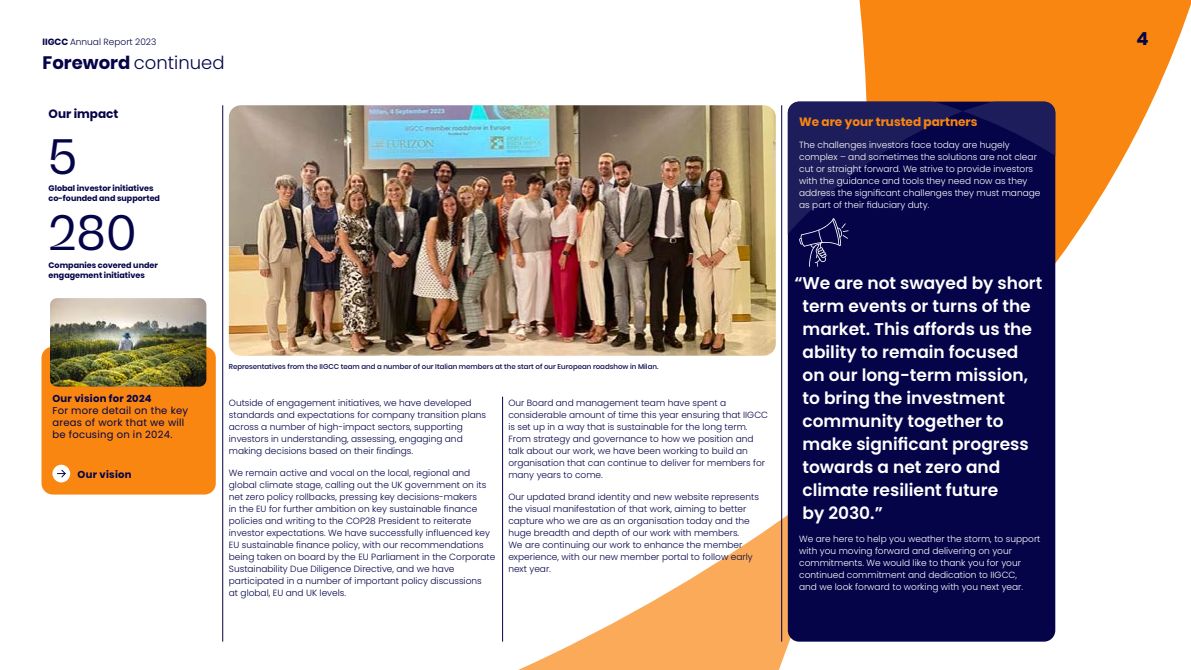
<style>
.page{position:relative;width:1191px;height:670px;background:#fff}
.page>*{position:absolute;margin:0;border:0;box-sizing:border-box;transform-origin:0 0}
.t1{font:47px/76.5px "Bw Gradual";color:#050449}
.t2{font:300 18px "Poppins";color:#050449}
.t3{font:700 18px "Poppins";color:#050449}
.t4{font:600 17px/23px "Poppins";color:#fff}
.t5{font:700 12px "Poppins";color:#f88610}
.t6{font:700 12px "Poppins";color:#050449}
.t7{font:10px/12px "Poppins";letter-spacing:.025em;color:#050449}
.t8{font:700 10px "Poppins";letter-spacing:.025em;color:#050449}
.t9{font:300 9px/12px "Poppins";color:#050449}
.t10{font:300 9px/12px "Poppins";color:#fff}
.t11{font:700 8px/10px "Poppins";color:#050449}
.t12{font:500 7px "Poppins";color:#050449}
.s1{font-weight:700}
</style>
<div class="page">
<svg style="left:503px;top:478px;width:293px;height:192px"></svg>
<svg style="left:782px;top:0;width:409px;height:478px"></svg>
<div style="left:41px;top:347px;width:175px;height:148px;background:#f88610;border-radius:11px"></div>
<img style="left:50px;top:298px;width:156px;height:89px">
<div style="left:52px;top:465px;width:18px;height:17px;background:#fff;border-radius:50%"></div>
<svg style="left:57px;top:469px;width:9px;height:9px"></svg>
<hr style="left:502px;top:397px;width:1px;height:245px;background:#050449">
<img style="left:229px;top:105px;width:547px;height:251px">
<div style="left:788px;top:102px;width:267px;height:540px;background:#050449;border-radius:11px"></div>
<svg style="left:788px;top:102px;width:267px;height:165px"></svg>
<hr style="left:222px;top:105px;width:1px;height:537px;background:#050449">
<hr style="left:781px;top:105px;width:1px;height:537px;background:#050449">
<p class="t9" style="left:43px;top:36px;width:115px"><span class="s1">IIGCC</span> Annual Report 2023</p>
<h2 class="t3" style="left:1136px;top:29px;width:14px">4</h2>
<h2 class="t2" style="left:43px;top:53px;width:183px"><span class="s1">Foreword</span> continued</h2>
<h3 class="t6" style="left:49px;top:107px;width:71px">Our impact</h3>
<h1 class="t1" style="left:48px;top:117px;width:90px">5<br>280</h1>
<p class="t11" style="left:49px;top:184px;width:113px">Global investor initiatives co-founded and supported</p>
<p class="t11" style="left:49px;top:261px;width:111px">Companies covered under engagement initiatives</p>
<p class="t8" style="left:52px;top:393px;width:101px">Our vision for 2024</p>
<p class="t7" style="left:52px;top:405px;width:137px">For more detail on the key areas of work that we will be focusing on in 2024.</p>
<p class="t8" style="left:78px;top:469px;width:56px">Our vision</p>
<p class="t12" style="left:229px;top:362px;width:431px">Representatives from the IIGCC team and a number of our Italian members at the start of our European roadshow in Milan.</p>
<p class="t9" style="left:229px;top:397px;width:259px">Outside of engagement initiatives, we have developed standards and expectations for company transition plans across a number of high-impact sectors, supporting investors in understanding, assessing, engaging and making decisions based on their findings.</p>
<p class="t9" style="left:229px;top:467px;width:268px">We remain active and vocal on the local, regional and global climate stage, calling out the UK government on its net zero policy rollbacks, pressing key decisions-makers<br>in the EU for further ambition on key sustainable finance policies and writing to the COP28 President to reiterate investor expectations. We have successfully influenced key EU sustainable finance policy, with our recommendations being taken on board by the EU Parliament in the Corporate Sustainability Due Diligence Directive, and we have participated in a number of important policy discussions<br>at global, EU and UK levels.</p>
<p class="t9" style="left:508px;top:397px;width:261px">Our Board and management team have spent a considerable amount of time this year ensuring that IIGCC is set up in a way that is sustainable for the long term.<br>From strategy and governance to how we position and talk about our work, we have been working to build an organisation that can continue to deliver for members for many years to come.</p>
<p class="t9" style="left:508px;top:491px;width:252px">Our updated brand identity and new website represents the visual manifestation of that work, aiming to better capture who we are as an organisation today and the huge breadth and depth of our work with members.<br>We are continuing our work to enhance the member experience, with our new member portal to follow early next year.</p>
<h3 class="t5" style="left:799px;top:114px;width:180px">We are your trusted partners</h3>
<p class="t10" style="left:799px;top:138px;width:243px">The challenges investors face today are hugely complex – and sometimes the solutions are not clear cut or straight forward. We strive to provide investors with the guidance and tools they need now as they address the significant challenges they must manage as part of their fiduciary duty.</p>
<p class="t4" style="left:802px;top:272px;width:241px;text-indent:-8px">“We are not swayed by short term events or turns of the market. This affords us the ability to remain focused on our long-term mission, to bring the investment community together to make significant progress towards a net zero and climate resilient future<br>by 2030.”</p>
<p class="t10" style="left:799px;top:532px;width:243px">We are here to help you weather the storm, to support with you moving forward and delivering on your commitments. We would like to thank you for your continued commitment and dedication to IIGCC,<br>and we look forward to working with you next year.</p>
</div>
